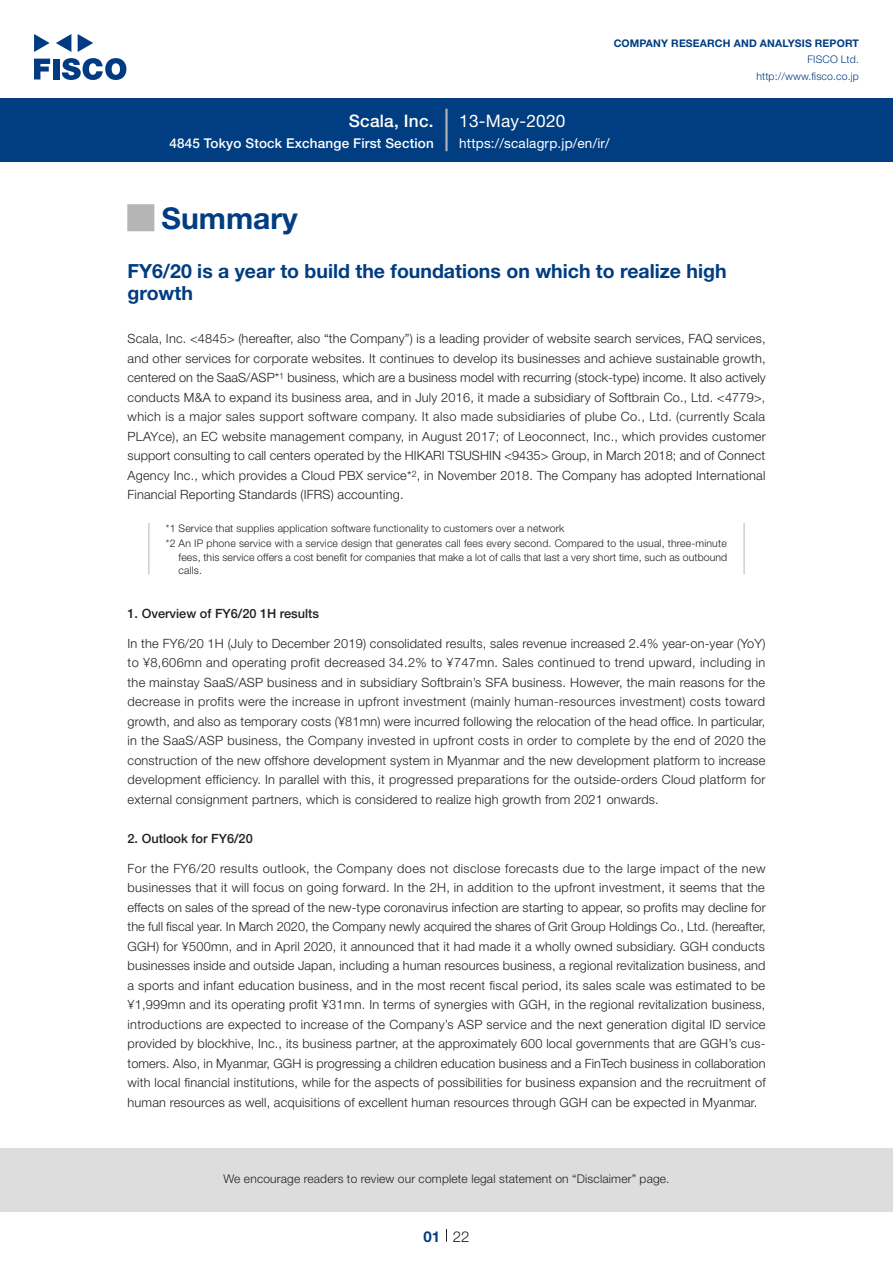
<style>
.page{position:relative;width:893px;height:1263px;background:#fff}
.page>*{position:absolute;margin:0;border:0;box-sizing:border-box;transform-origin:0 0}
.t1{font:700 30px "Helvetica Neue LT Std";color:#003d81}
.t2{font:700 27px "Koz Go Pro";color:#b5b5b6}
.中タイトル_e{font:700 19.5px/22.5px "Helvetica Neue LT Std";color:#003d81}
.t3{font:17.25px "Helvetica Neue LT Std";letter-spacing:.015em;color:#fff}
.t4{font:500 17.25px "Helvetica Neue LT Std";letter-spacing:.015em;color:#fff}
.t5{font:300 15px "Helvetica Neue LT Std";color:#231f20}
.t6{font:700 15px "Helvetica Neue LT Std";color:#003d81}
.t7{font:500 13.5px "Helvetica Neue LT Std";letter-spacing:.015em;color:#fff}
.t8{font:13.5px "Helvetica Neue LT Std";letter-spacing:.015em;color:#fff}
.本文_e{font:300 12.75px/19.5px "Helvetica Neue LT Std";letter-spacing:.015em;color:#231f20}
.小タイトル_e{font:500 12.75px "Helvetica Neue LT Std";color:#231f20}
.t9{font:300 12px "Helvetica Neue LT Std";letter-spacing:.015em;color:#231f20}
.t10{font:300 10.5px/13.5px "Helvetica Neue LT Std";letter-spacing:.015em;color:#231f20;text-align:justify}
.t11{font:700 10.5px "Helvetica Neue LT Std";letter-spacing:.015em;color:#003d81}
.t12{font:300 10.5px/16.5px "Helvetica Neue LT Std";letter-spacing:.015em;color:#003d81;text-align:right}
.本文_e-2{font:300 8.85px "Helvetica Neue LT Std";color:#231f20}
.s1{font-size:12.75px}
</style>
<div class="page">
<div style="left:0;top:1148px;width:893px;height:64px;background:#ddd"></div>
<svg style="left:34px;top:59px;width:16px;height:20px"></svg>
<div style="left:53px;top:59px;width:6px;height:20px;background:#003a83"></div>
<svg style="left:62px;top:58px;width:64px;height:22px"></svg>
<svg style="left:34px;top:34px;width:16px;height:18px"></svg>
<svg style="left:78px;top:34px;width:15px;height:18px"></svg>
<svg style="left:56px;top:34px;width:15px;height:18px"></svg>
<div style="left:0;top:98px;width:893px;height:64px;background:#003d81"></div>
<hr style="left:445px;top:109px;width:3px;height:42px;background:#b5b5b6">
<svg style="left:446px;top:1229px;width:1px;height:13px"></svg>
<hr style="left:148px;top:523px;width:2px;height:51px;background:#d3d3d3">
<hr style="left:743px;top:523px;width:2px;height:51px;background:#d3d3d3">
<h3 class="t4" style="left:349px;top:110px;width:86px">Scala, Inc.</h3>
<p class="t7" style="left:169px;top:135px;width:266px">4845 Tokyo Stock Exchange First Section</p>
<h3 class="t3" style="left:459px;top:110px;width:108px">13-May-2020</h3>
<p class="t11" style="left:614px;top:37px;width:247px">COMPANY RESEARCH AND ANALYSIS REPORT</p>
<p class="t12" style="left:756px;top:51px;width:104px">FISCO Ltd. http://www.fisco.co j p.</p>
<p class="t8" style="left:459px;top:135px;width:152px">https://scalagrp j p. / e n /i r/</p>
<p class="t2" style="left:128px;top:200px;width:28px">█</p>
<p class="中タイトル_e" style="left:128px;top:259px;width:601px">FY6/20 is a year to build the foundations on which to realize high growth</p>
<p class="本文_e" style="left:128px;top:329px;width:640px;text-align:right">Scala, Inc &lt;. 4845&gt; (hereafter, also “the Company”) is a leading provider of website search services, FAQ services, and other services for corporate websites It. continues to develop its businesses and achieve sustainable growth, business, which are a business model with recurring (stock-type) income It. also actively</p>
<p class="t1" style="left:162px;top:200px;width:138px">Summary</p>
<p class="本文_e" style="left:128px;top:368px;width:149px">centered on the SaaS/ASP</p>
<p class="本文_e" style="left:128px;top:387px;width:639px">conducts M&amp;A to expand its business area, and in July 2016, it made a subsidiary of Softbrain Co., Ltd &gt;. 4779&lt;,</p>
<p class="本文_e" style="left:128px;top:407px;width:639px">which is a major sales support software company It. also made subsidiaries of plube Co., Ltd. (currently Scala</p>
<p class="本文_e" style="left:128px;top:426px;width:640px">PLAYce ,) an EC website management company in, August 2017; of Leoconnect, Inc., which provides customer</p>
<p class="本文_e" style="left:128px;top:446px;width:639px">support consulting to call centers operated by the HIKARI TSUSHIN &lt;9435&gt; Group in, March 2018; and of Connect</p>
<p class="本文_e" style="left:424px;top:465px;width:343px">in November 2018. The Company has adopted International</p>
<p class="本文_e-2" style="left:275px;top:371px;width:11px">1<span class="s1">*</span></p>
<p class="本文_e-2" style="left:412px;top:468px;width:10px">2<span class="s1">,</span></p>
<p class="本文_e" style="left:128px;top:465px;width:285px">Agency Inc., which provides a Cloud PBX service*<br>Financial Reporting Standards (IFRS) accounting.</p>
<p class="t10" style="left:166px;top:521px;width:400px">1* Service that supplies application software functionality to customers over a network</p>
<p class="t10" style="left:179px;top:537px;width:550px;text-indent:-13px">2* An IP phone service with a service design that generates call fees every second. Compared to the usual, three-minute fees, this service offers a cost benefit for companies that make a lot of calls that last a very short time, such as outbound calls.</p>
<p class="小タイトル_e" style="left:128px;top:605px;width:193px">1. Overview of FY6/20 H1 results</p>
<p class="本文_e" style="left:128px;top:633px;width:640px;text-align:justify">In the FY6/20 H1 (July to December 2019) consolidated results, sales revenue increased 2.4% year-on-year (YoY( to ¥8,606mn and operating profit decreased 34.2% to ¥747mn. Sales continued to trend upward, including in the mainstay SaaS/ASP business and in subsidiary Softbrain s’ SFA business. However, the main reasons for the decrease in profits were the increase in upfront investment (mainly human-resources investment) costs toward growth, and also as temporary costs (¥81mn) were incurred following the relocation of the head office In. particular, in the SaaS/ASP business, the Company invested in upfront costs in order to complete by the end of 2020 the construction of the new offshore development system in Myanmar and the new development platform to increase development efficiency In. parallel with this it, progressed preparations for the outside-orders Cloud platform for external consignment partners, which is considered to realize high growth from 2021 onwards.</p>
<p class="小タイトル_e" style="left:128px;top:831px;width:127px">2. Outlook for FY6/20</p>
<p class="本文_e" style="left:128px;top:858px;width:640px;text-align:justify">For the FY6/20 results outlook, the Company does not disclose forecasts due to the large impact of the new businesses that it will focus on going forward In. the H2 in, addition to the upfront investment it, seems that the effects on sales of the spread of the new-type coronavirus infection are starting to appear, so profits may decline for the full fiscal year In. March 2020, the Company newly acquired the shares of Grit Group Holdings Co., Ltd (. hereafter, GGH) for ¥500mn, and in April 2020, it announced that it had made ait wholly owned subsidiary. GGH conducts businesses inside and outside Japan, including a human resources business a, regional revitalization business, and a sports and infant education business, and in the most recent fiscal period, its sales scale was estimated to be ¥1,999mn and its operating profit ¥31mn In. terms of synergies with GGH in, the regional revitalization business, introductions are expected to increase of the Company s’ ASP service and the next generation digital ID service</p>
<p class="本文_e" style="left:128px;top:1053px;width:639px">tomers. Also in, Myanmar, GGH is progressing a children education business and a FinTech business in collaboration</p>
<p class="本文_e" style="left:128px;top:1034px;width:639px">provided by blockhive, Inc., its business partner, at the approximately 600 local governments that are GGH s’ cus-</p>
<p class="本文_e" style="left:128px;top:1073px;width:640px">with local financial institutions, while for the aspects of possibilities for business expansion and the recruitment of human resources as well, acquisitions of excellent human resources through GGH can be expected in Myanmar.</p>
<p class="t9" style="left:223px;top:1171px;width:448px">We encourage readers to review our complete legal statement on “Disclaimer” page.</p>
<p class="t6" style="left:423px;top:1227px;width:18px">01</p>
<p class="t5" style="left:453px;top:1227px;width:18px">22</p>
</div>
